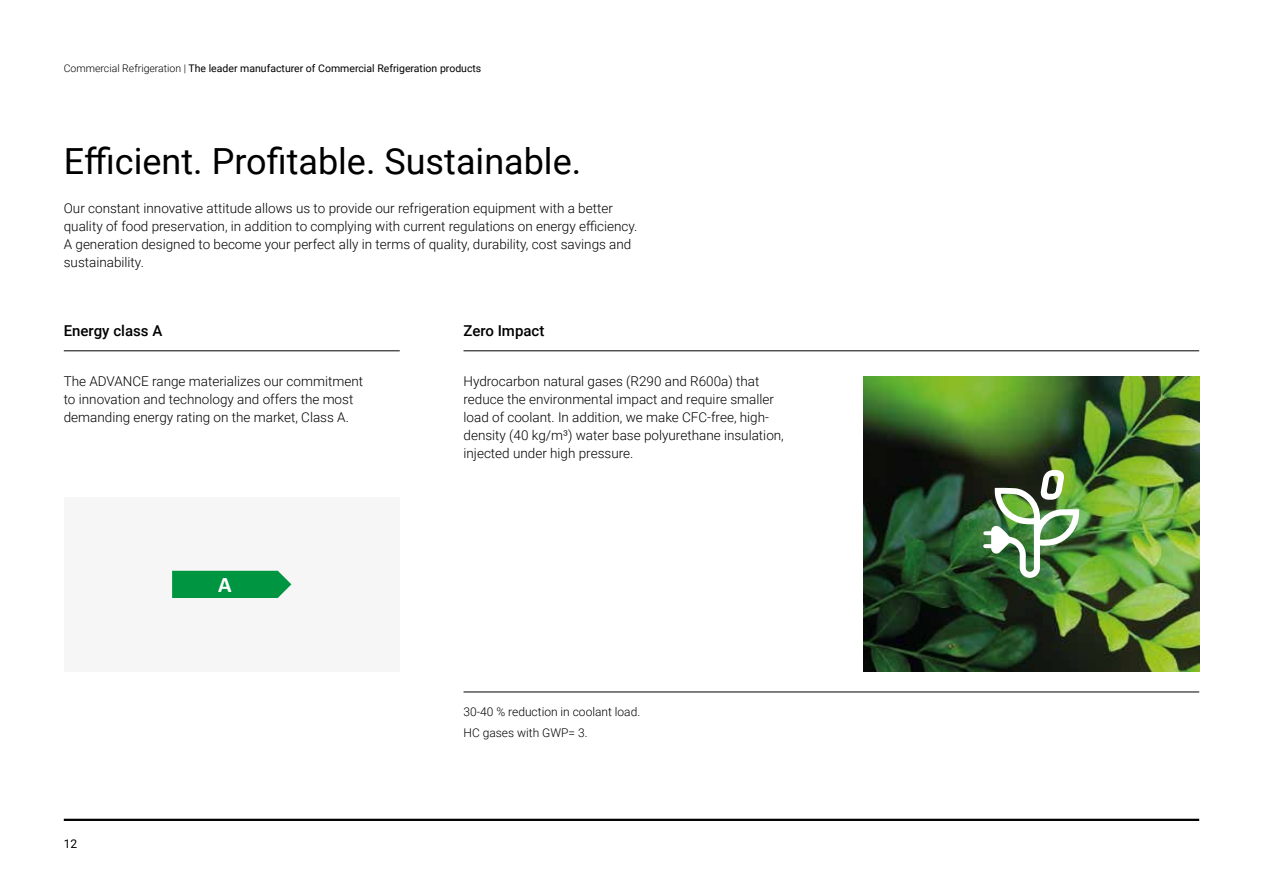
<style>
.page{position:relative;width:1263px;height:893px;background:#fff}
.page>*{position:absolute;margin:0;border:0;box-sizing:border-box;transform-origin:0 0}
.t1{font:36px "Roboto";color:#000}
.t2{font:700 22.35px "Calibri";color:#fff}
.t3{font:500 15px "Roboto";color:#000}
.t4{font:300 13.5px/18px "Roboto";color:#000}
.t5{font:300 12px/20.7px "Roboto";color:#000}
.t6{font:12px "Roboto";color:#000}
.t7{font:10.5px "Roboto";color:#000}
.s1{font-weight:300}
</style>
<div class="page">
<hr style="left:463px;top:692px;width:736px;height:1px;background:#000">
<hr style="left:463px;top:350px;width:736px;height:1px;background:#000">
<img style="left:863px;top:376px;width:336px;height:295px">
<img style="left:983px;top:470px;width:97px;height:108px">
<hr style="left:64px;top:350px;width:336px;height:1px;background:#000">
<div style="left:64px;top:497px;width:336px;height:174px;background:#f6f6f6"></div>
<div style="left:172px;top:571px;width:119px;height:27px;background:#009641"></div>
<hr style="left:64px;top:819px;width:1135px;height:2px;background:#000">
<p class="t7" style="left:64px;top:61px;width:419px"><span class="s1">Commercial Refrigeration |</span> The leader manufacturer of Commercial Refrigeration products</p>
<h1 class="t1" style="left:64px;top:136px;width:519px">Efficient. Profitable. Sustainable.</h1>
<p class="t4" style="left:64px;top:199px;width:575px">Our constant innovative attitude allows us to provide our refrigeration equipment with a better quality of food preservation, in addition to complying with current regulations on energy efficiency.<br>A generation designed to become your perfect ally in terms of quality, durability, cost savings and sustainability.</p>
<p class="t3" style="left:64px;top:320px;width:100px">Energy class A</p>
<p class="t4" style="left:64px;top:372px;width:301px">The ADVANCE range materializes our commitment to innovation and technology and offers the most demanding energy rating on the market, Class A.</p>
<p class="t6" style="left:64px;top:835px;width:15px">12</p>
<h2 class="t2" style="left:218px;top:569px;width:15px">A</h2>
<p class="t3" style="left:463px;top:320px;width:82px">Zero Impact</p>
<p class="t4" style="left:463px;top:372px;width:322px">Hydrocarbon natural gases (R290 and R600a) that reduce the environmental impact and require smaller load of coolant. In addition, we make CFC-free, high&shy;density (40 kg/m³) water base polyurethane insulation, injected under high pressure.</p>
<p class="t5" style="left:463px;top:701px;width:178px">30-40 % reduction in coolant load.<br>HC gases with GWP= 3.</p>
</div>
